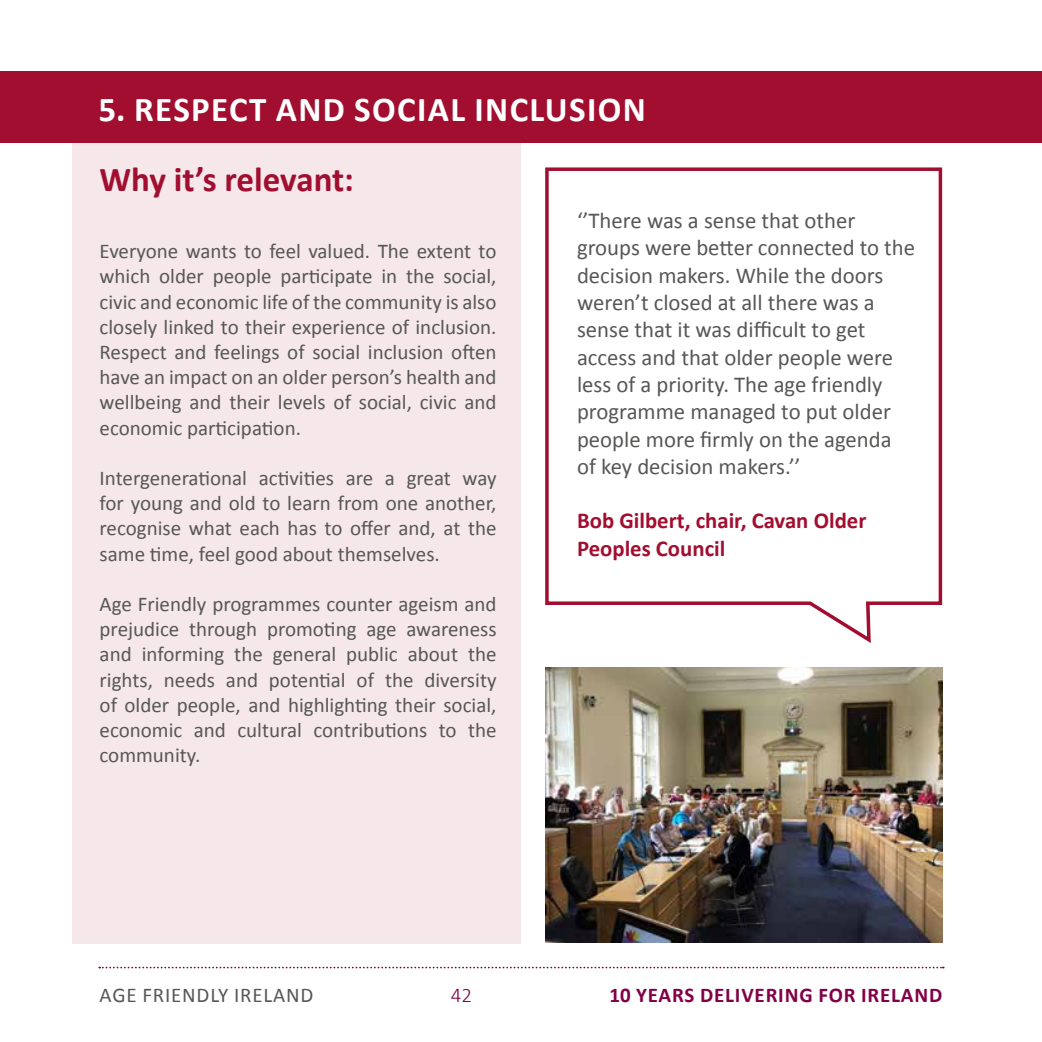
<style>
.page{position:relative;width:1042px;height:1042px;background:#fff}
.page>*{position:absolute;margin:0;border:0;box-sizing:border-box;transform-origin:0 0}
.t1{font:700 35px "Calibri";letter-spacing:.04em;color:#fff}
.t2{font:700 35px "Calibri";color:#a10e2f}
.t3{font:22.75px/27.3px "Calibri";color:#575756}
.t4{font:700 22.75px/27.3px "Calibri";color:#a10e2f}
.t5{font:21px/25.2px "Calibri";color:#575756;text-align:justify}
.t6{font:700 21px "Calibri";letter-spacing:.04em;color:#820046}
.t7{font:21px "Calibri";letter-spacing:.04em;color:#575756}
.t8{font:300 21px "Calibri";color:#820046}
</style>
<div class="page">
<svg style="left:99px;top:966px;width:845px;height:2px"></svg>
<div style="left:72px;top:143px;width:449px;height:801px;background:#f5e7ea"></div>
<div style="left:0;top:71px;width:1041px;height:72px;background:#a10e2f"></div>
<svg style="left:545px;top:167px;width:398px;height:476px"></svg>
<img style="left:546px;top:667px;width:396px;height:276px">
<h1 class="t1" style="left:98px;top:84px;width:549px">5. RESPECT AND SOCIAL INCLUSION</h1>
<h1 class="t2" style="left:100px;top:155px;width:256px">Why it’s relevant:</h1>
<p class="t5" style="left:100px;top:238px;width:398px">Everyone wants to feel valued. The extent to which older people participate in the social, civic and economic life of the community is also closely linked to their experience of inclusion.<br>Respect and feelings of social inclusion often have an impact on an older person’s health and wellbeing and their levels of social, civic and economic participation.</p>
<p class="t5" style="left:100px;top:465px;width:398px">Intergenerational activities are a great way for young and old to learn from one another, recognise what each has to offer and, at the same time, feel good about themselves.</p>
<p class="t5" style="left:100px;top:591px;width:398px">Age Friendly programmes counter ageism and prejudice through promoting age awareness and informing the general public about the rights, needs and potential of the diversity of older people, and highlighting their social, economic and cultural contributions to the community.</p>
<p class="t3" style="left:577px;top:206px;width:340px">‘’There was a sense that other groups were better connected to the decision makers. While the doors weren’t closed at all there was a sense that it was difficult to get access and that older people were less of a priority. The age friendly programme managed to put older people more firmly on the agenda of key decision makers.’’</p>
<p class="t4" style="left:577px;top:506px;width:291px">Bob Gilbert, chair, Cavan Older<br>Peoples Council</p>
<p class="t7" style="left:100px;top:981px;width:215px">AGE FRIENDLY IRELAND</p>
<p class="t8" style="left:451px;top:982px;width:23px">42</p>
<p class="t6" style="left:609px;top:980px;width:334px">10 YEARS DELIVERING FOR IRELAND</p>
</div>
